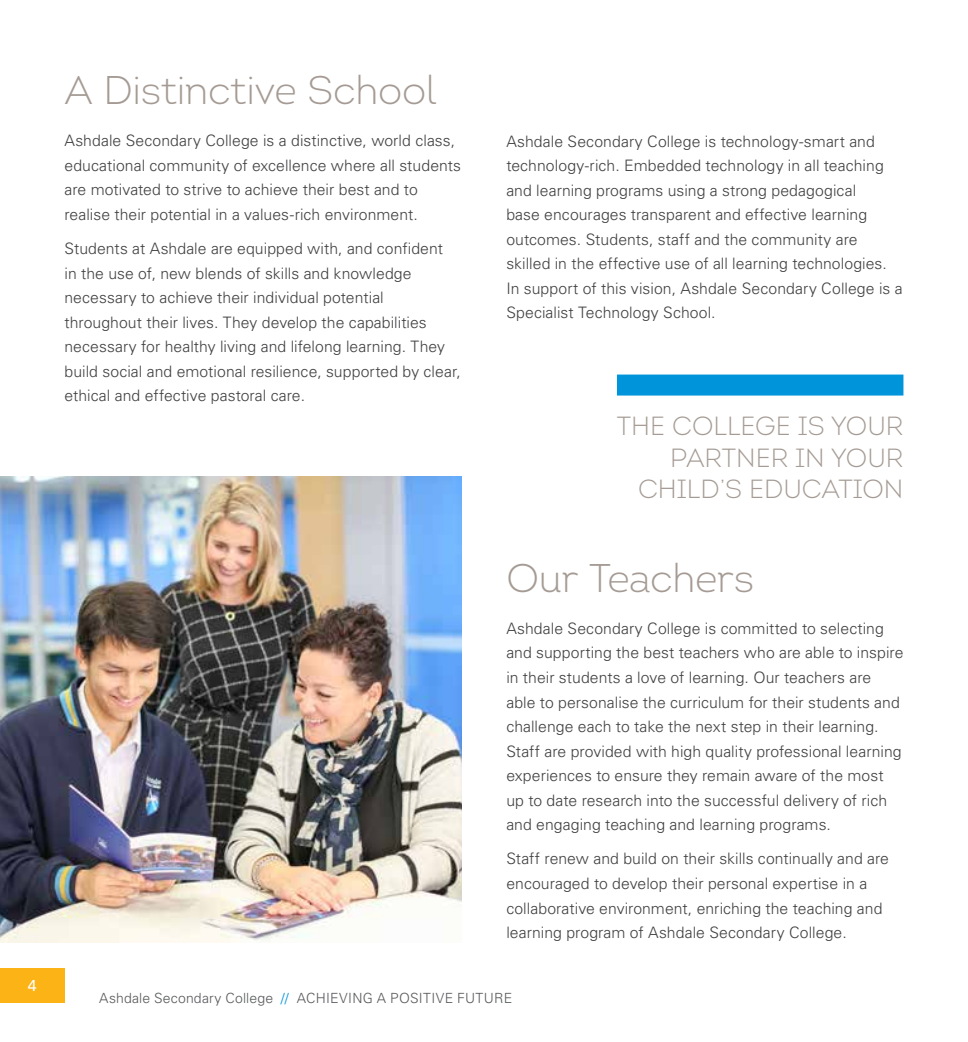
<style>
.page{position:relative;width:968px;height:1042px;background:#fff}
.page>*{position:absolute;margin:0;border:0;box-sizing:border-box;transform-origin:0 0}
.t1{font:300 39.9px "Intro";letter-spacing:-.005em;color:#a59b94}
.t2{font:300 26.25px/31.5px "Intro";color:#a59b94;text-align:right}
.t3{font:300 15.75px/24.5px "Univers";letter-spacing:.005em;color:#414042}
.t4{font:15.75px "Univers";color:#fff}
.t5{font:300 14px "Univers";letter-spacing:.015em;color:#58595b}
.s1{color:#0095da}
</style>
<div class="page">
<div style="left:0;top:968px;width:64px;height:34px;background:#fcb316"></div>
<div style="left:617px;top:374px;width:286px;height:21px;background:#0095da"></div>
<img style="left:0;top:476px;width:461px;height:467px">
<p class="t4" style="left:28px;top:976px;width:10px">4</p>
<h1 class="t1" style="left:64px;top:66px;width:373px">A Distinctive School</h1>
<p class="t3" style="left:64px;top:129px;width:398px">Ashdale Secondary College is a distinctive, world class, educational community of excellence where all students are motivated to strive to achieve their best and to realise their potential in a values-rich environment.</p>
<p class="t3" style="left:64px;top:237px;width:398px">Students at Ashdale are equipped with, and confident<br>in the use of, new blends of skills and knowledge necessary to achieve their individual potential throughout their lives. They develop the capabilities necessary for healthy living and lifelong learning. They build social and emotional resilience, supported by clear, ethical and effective pastoral care.</p>
<p class="t3" style="left:506px;top:129px;width:398px">Ashdale Secondary College is technology-smart and technology-rich. Embedded technology in all teaching and learning programs using a strong pedagogical<br>base encourages transparent and effective learning outcomes. Students, staff and the community are skilled in the effective use of all learning technologies.<br>In support of this vision, Ashdale Secondary College is a Specialist Technology School.</p>
<h2 class="t2" style="left:617px;top:410px;width:288px">THE COLLEGE IS YOUR<br>PARTNER IN YOUR<br>CHILD’S EDUCATION</h2>
<h1 class="t1" style="left:506px;top:553px;width:249px">Our Teachers</h1>
<p class="t3" style="left:506px;top:616px;width:398px">Ashdale Secondary College is committed to selecting and supporting the best teachers who are able to inspire in their students a love of learning. Our teachers are able to personalise the curriculum for their students and challenge each to take the next step in their learning.<br>Staff are provided with high quality professional learning experiences to ensure they remain aware of the most up to date research into the successful delivery of rich and engaging teaching and learning programs.</p>
<p class="t3" style="left:506px;top:846px;width:384px">Staff renew and build on their skills continually and are encouraged to develop their personal expertise in a collaborative environment, enriching the teaching and learning program of Ashdale Secondary College.</p>
<p class="t5" style="left:99px;top:990px;width:414px">Ashdale Secondary College <span class="s1">//</span> ACHIEVING A POSITIVE FUTURE</p>
</div>
